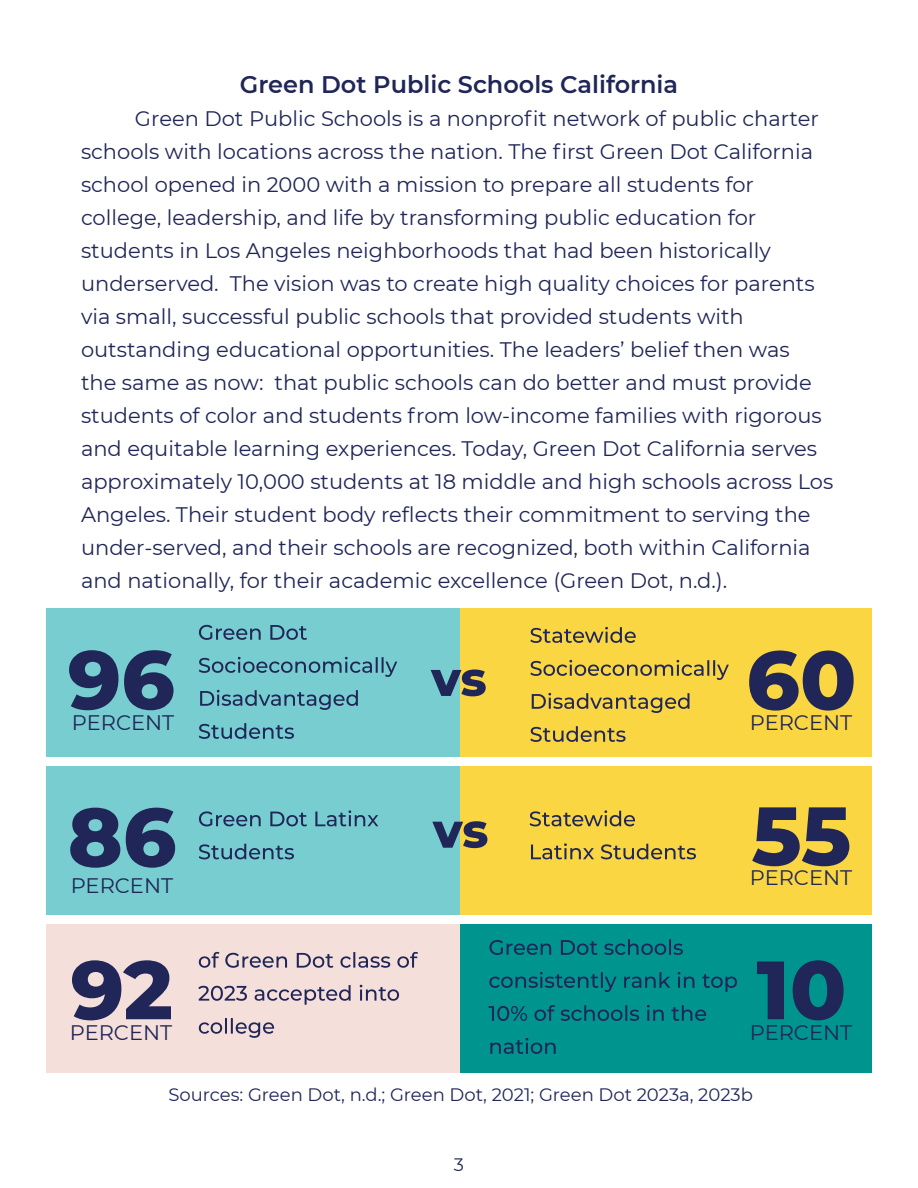
<style>
.page{position:relative;width:918px;height:1188px;background:#fff}
.page>*{position:absolute;margin:0;border:0;box-sizing:border-box;transform-origin:0 0}
.t1{font:800 82.5px "Montserrat";color:#202657}
.t2{font:600 24px "Montserrat";color:#202657}
.Paragraph_Copy{font:21px/33px "Montserrat";color:#202657}
.Paragraph_Copy-2{font:18px "Montserrat";color:#202657}
</style>
<div class="page">
<div style="left:46px;top:608px;width:414px;height:149px;background:#77cdd0"></div>
<div style="left:460px;top:608px;width:412px;height:149px;background:#f9d642"></div>
<div style="left:46px;top:766px;width:414px;height:149px;background:#77cdd0"></div>
<div style="left:460px;top:766px;width:412px;height:149px;background:#f9d642"></div>
<div style="left:46px;top:924px;width:415px;height:148px;background:#f5dfdb"></div>
<div style="left:460px;top:924px;width:412px;height:148px;background:#00948f"></div>
<svg style="left:431px;top:670px;width:55px;height:26px"></svg>
<svg style="left:432px;top:821px;width:55px;height:27px"></svg>
<svg style="left:199px;top:723px;width:95px;height:16px"></svg>
<svg style="left:200px;top:690px;width:158px;height:20px"></svg>
<svg style="left:199px;top:657px;width:198px;height:20px"></svg>
<svg style="left:199px;top:625px;width:108px;height:15px"></svg>
<svg style="left:199px;top:844px;width:95px;height:15px"></svg>
<svg style="left:199px;top:810px;width:179px;height:16px"></svg>
<svg style="left:530px;top:726px;width:96px;height:16px"></svg>
<svg style="left:532px;top:693px;width:157px;height:20px"></svg>
<svg style="left:530px;top:660px;width:199px;height:20px"></svg>
<svg style="left:530px;top:627px;width:106px;height:16px"></svg>
<svg style="left:531px;top:843px;width:165px;height:16px"></svg>
<svg style="left:530px;top:810px;width:105px;height:16px"></svg>
<svg style="left:199px;top:1018px;width:75px;height:20px"></svg>
<svg style="left:198px;top:985px;width:201px;height:20px"></svg>
<svg style="left:199px;top:952px;width:219px;height:16px"></svg>
<svg style="left:490px;top:1038px;width:66px;height:16px"></svg>
<svg style="left:489px;top:1005px;width:217px;height:16px"></svg>
<svg style="left:489px;top:972px;width:248px;height:20px"></svg>
<svg style="left:489px;top:939px;width:194px;height:16px"></svg>
<h2 class="t2" style="left:240px;top:67px;width:440px">Green Dot Public Schools California</h2>
<p class="Paragraph_Copy" style="left:81px;top:101px;width:754px;text-indent:54px">Green Dot Public Schools is a nonprofit network of public charter schools with locations across the nation. The first Green Dot California school opened in 2000 with a mission to prepare all students for college, leadership, and life by transforming public education for students in Los Angeles neighborhoods that had been historically underserved. The vision was to create high quality choices for parents via small, successful public schools that provided students with outstanding educational opportunities. The leaders’ belief then was<br>the same as now: that public schools can do better and must provide students of color and students from low-income families with rigorous and equitable learning experiences. Today, Green Dot California serves approximately 10,000 students at 18 middle and high schools across Los Angeles. Their student body reflects their commitment to serving the under-served, and their schools are recognized, both within California and nationally, for their academic excellence (Green Dot, n.d.).</p>
<p class="t1" style="left:68px;top:619px;width:109px">96</p>
<p class="Paragraph_Copy" style="left:72px;top:705px;width:104px">PERCENT</p>
<p class="t1" style="left:68px;top:777px;width:110px">86</p>
<p class="Paragraph_Copy" style="left:71px;top:868px;width:104px">PERCENT</p>
<p class="t1" style="left:71px;top:929px;width:104px">92</p>
<p class="Paragraph_Copy" style="left:70px;top:1015px;width:104px">PERCENT</p>
<p class="t1" style="left:746px;top:620px;width:112px">60</p>
<p class="Paragraph_Copy" style="left:750px;top:705px;width:104px">PERCENT</p>
<p class="t1" style="left:752px;top:775px;width:101px">55</p>
<p class="Paragraph_Copy" style="left:750px;top:860px;width:104px">PERCENT</p>
<p class="t1" style="left:756px;top:929px;width:91px">10</p>
<p class="Paragraph_Copy" style="left:750px;top:1015px;width:104px">PERCENT</p>
<p class="Paragraph_Copy-2" style="left:168px;top:1082px;width:586px">Sources: Green Dot, n.d.; Green Dot, 2021; Green Dot 2023a, 2023b</p>
<p class="Paragraph_Copy-2" style="left:454px;top:1152px;width:12px">3</p>
</div>
